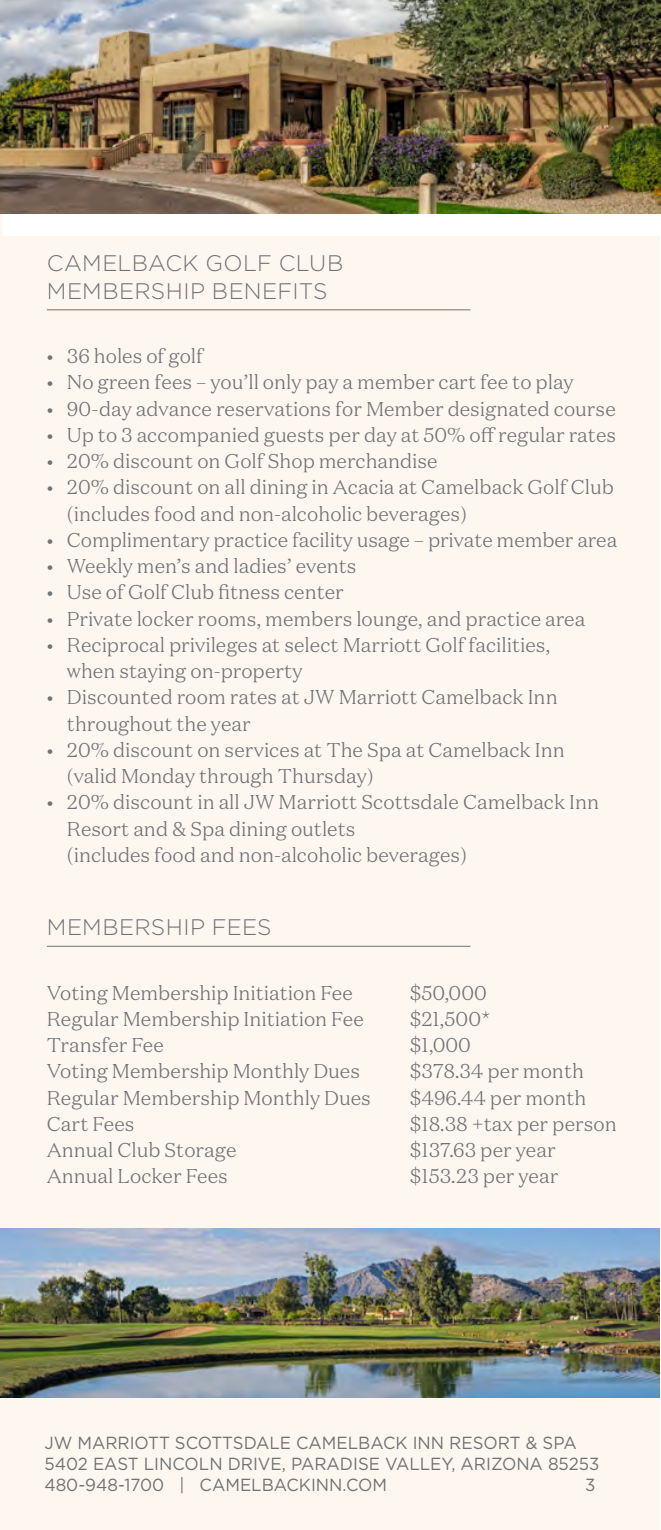
<style>
.page{position:relative;width:661px;height:1530px;background:#fff}
.page>*{position:absolute;margin:0;border:0;box-sizing:border-box;transform-origin:0 0}
.Body_Copy{font:300 22.5px/27.5px "Gotham";letter-spacing:.015em;color:#717275}
.at-a-glance_copy{font:300 20px/26.2px "Domaine Text";color:#717275}
.t1{font:17.5px/21px "Gotham";color:#717271;scale:.96 1}
</style>
<div class="page">
<hr style="left:0;top:1px;width:1px;height:1529px;background:#fef7f0">
<div style="left:0;top:237px;width:659px;height:1293px;background:#fef7f0"></div>
<hr style="left:47px;top:309px;width:423px;height:1px;background:#717275">
<hr style="left:47px;top:946px;width:423px;height:1px;background:#717275">
<img style="left:0;top:1228px;width:659px;height:170px">
<img style="left:0;top:0;width:660px;height:214px">
<p class="Body_Copy" style="left:47px;top:249px;width:297px">CAMELBACK GOLF CLUB<br>MEMBERSHIP BENEFITS</p>
<p class="at-a-glance_copy" style="left:47px;top:343px;width:158px">• 36 holes of golf</p>
<p class="at-a-glance_copy" style="left:47px;top:369px;width:528px">• No green fees – you’ll only pay a member cart fee to play</p>
<p class="at-a-glance_copy" style="left:47px;top:395px;width:570px">• 90-day advance reservations for Member designated course</p>
<p class="at-a-glance_copy" style="left:47px;top:421px;width:570px">• Up to 3 accompanied guests per day at 50% off regular rates</p>
<p class="at-a-glance_copy" style="left:47px;top:448px;width:392px">• 20% discount on Golf Shop merchandise</p>
<p class="at-a-glance_copy" style="left:67px;top:474px;width:548px;text-indent:-20px">• 20% discount on all dining in Acacia at Camelback Golf Club (includes food and non-alcoholic beverages)</p>
<p class="at-a-glance_copy" style="left:47px;top:526px;width:571px">• Complimentary practice facility usage – private member area</p>
<p class="at-a-glance_copy" style="left:47px;top:553px;width:311px">• Weekly men’s and ladies’ events</p>
<p class="at-a-glance_copy" style="left:47px;top:579px;width:298px">• Use of Golf Club fitness center</p>
<p class="at-a-glance_copy" style="left:47px;top:605px;width:539px">• Private locker rooms, members lounge, and practice area</p>
<p class="at-a-glance_copy" style="left:67px;top:631px;width:484px;text-indent:-20px">• Reciprocal privileges at select Marriott Golf facilities, when staying on-property</p>
<p class="at-a-glance_copy" style="left:67px;top:684px;width:492px;text-indent:-20px">• Discounted room rates at JW Marriott Camelback Inn throughout the year</p>
<p class="at-a-glance_copy" style="left:67px;top:736px;width:499px;text-indent:-20px">• 20% discount on services at The Spa at Camelback Inn (valid Monday through Thursday)</p>
<p class="at-a-glance_copy" style="left:67px;top:789px;width:533px;text-indent:-20px">• 20% discount in all JW Marriott Scottsdale Camelback Inn<br>Resort and &amp; Spa dining outlets<br>(includes food and non-alcoholic beverages)</p>
<p class="Body_Copy" style="left:47px;top:913px;width:226px">MEMBERSHIP FEES</p>
<p class="at-a-glance_copy" style="left:47px;top:979px;width:307px">Voting Membership Initiation Fee</p>
<p class="at-a-glance_copy" style="left:409px;top:979px;width:78px">$50,000</p>
<p class="at-a-glance_copy" style="left:47px;top:1005px;width:318px">Regular Membership Initiation Fee</p>
<p class="at-a-glance_copy" style="left:409px;top:1005px;width:82px">$21,500*</p>
<p class="at-a-glance_copy" style="left:47px;top:1032px;width:119px">Transfer Fee</p>
<p class="at-a-glance_copy" style="left:409px;top:1032px;width:63px">$1,000</p>
<p class="at-a-glance_copy" style="left:47px;top:1058px;width:314px">Voting Membership Monthly Dues</p>
<p class="at-a-glance_copy" style="left:409px;top:1058px;width:175px">$378.34 per month</p>
<p class="at-a-glance_copy" style="left:47px;top:1084px;width:325px">Regular Membership Monthly Dues</p>
<p class="at-a-glance_copy" style="left:409px;top:1084px;width:178px">$496.44 per month</p>
<p class="at-a-glance_copy" style="left:47px;top:1110px;width:89px">Cart Fees</p>
<p class="at-a-glance_copy" style="left:409px;top:1110px;width:208px">$18.38 +tax per person</p>
<p class="at-a-glance_copy" style="left:47px;top:1137px;width:191px">Annual Club Storage</p>
<p class="at-a-glance_copy" style="left:409px;top:1137px;width:147px">$137.63 per year</p>
<p class="at-a-glance_copy" style="left:47px;top:1163px;width:182px">Annual Locker Fees</p>
<p class="at-a-glance_copy" style="left:409px;top:1163px;width:150px">$153.23 per year</p>
<p class="t1" style="left:44px;top:1432px;width:555px">JW MARRIOTT SCOTTSDALE CAMELBACK INN RESORT &amp; SPA</p>
<p class="t1" style="left:44px;top:1453px;width:579px">5402 EAST LINCOLN DRIVE, PARADISE VALLEY, ARIZONA 85253<br>480-948-1700 | CAMELBACKINN.COM</p>
<p class="t1" style="left:584px;top:1474px;width:12px">3</p>
</div>
